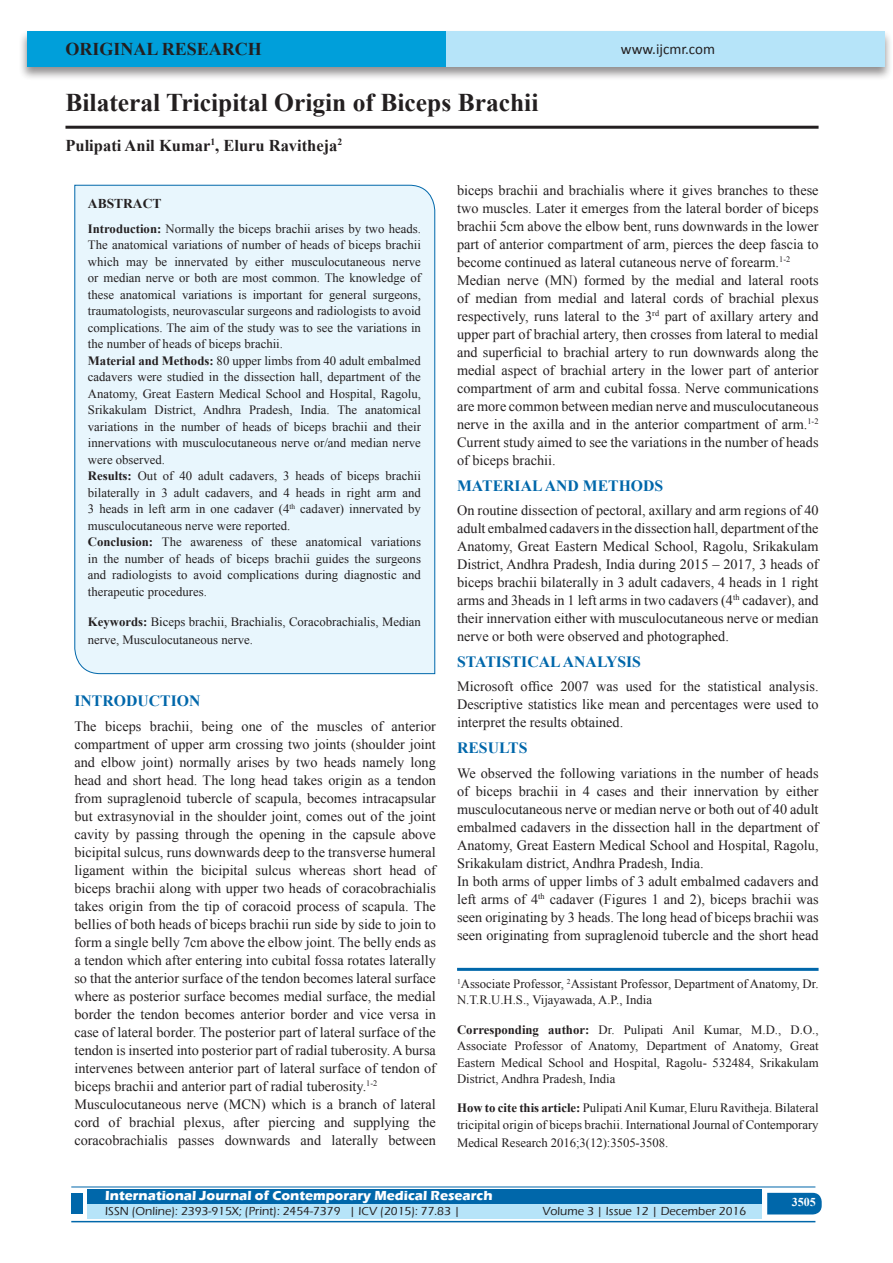
<style>
.page{position:relative;width:893px;height:1263px;background:#fff}
.page>*{position:absolute;margin:0;border:0;box-sizing:border-box;transform-origin:0 0}
.A_Title_New{font:700 25.5px "Times New Roman";color:#231f20}
.AT_new{font:700 18px "Times New Roman";color:#231f20}
.AU-New{font:700 16.5px "Times New Roman";color:#231f20}
.t1{font:700 15.75px "Times New Roman";color:#0067aa}
.t2{font:15px "Calibri";color:#231f20}
.TX_New{font:14.25px/18px "Times New Roman";color:#231f20;text-align:justify}
.t3{font:700 13.5px "Eras ITC";color:#fff}
.t4{font:700 13.5px "Times New Roman";color:#231f20}
.Corresponding{font:12.75px/16.5px "Times New Roman";color:#231f20}
.HTC_new{font:12.75px/16.5px "Times New Roman";color:#231f20}
.Affi_New{font:12.75px/16.5px "Times New Roman";color:#231f20}
.t5{font:500 12px "Eras ITC";color:#231f20}
.t6{font:700 12px "Times New Roman";color:#fff}
.s1{font-weight:700}
</style>
<div class="page">
<div style="left:19px;top:29px;width:874px;height:52px;background:#231f20;opacity:.5"></div>
<div style="left:27px;top:31px;width:858px;height:35px;background:#b6e4f9"></div>
<div style="left:27px;top:31px;width:419px;height:35px;background:#009fda"></div>
<div style="left:87px;top:1189px;width:674px;height:15px;background:#0067aa"></div>
<div style="left:87px;top:1204px;width:674px;height:15px;background:#b6e4f9"></div>
<svg style="left:767px;top:1193px;width:55px;height:21px"></svg>
<hr style="left:71px;top:1186px;width:744px;height:1px;background:#0067aa">
<hr style="left:71px;top:1221px;width:744px;height:1px;background:#0067aa">
<div style="left:71px;top:1193px;width:12px;height:21px;background:#0067aa"></div>
<hr style="left:65px;top:126px;width:754px;height:3px;background:#231f20">
<div style="left:74px;top:184px;width:361px;height:490px;background:#e8f6fd"></div>
<hr style="left:457px;top:968px;width:362px;height:3px;background:#0067aa">
<p class="AT_new" style="left:65px;top:36px;width:198px">ORIGINAL RESEARCH</p>
<p class="A_Title_New" style="left:65px;top:85px;width:474px">Bilateral Tricipital Origin of Biceps Brachii</p>
<p class="AU-New" style="left:65px;top:134px;width:278px">Pulipati Anil Kumar<sup>1</sup>, Eluru Ravitheja<sup>2</sup></p>
<p class="t2" style="left:621px;top:40px;width:96px">www.ijcmr.com</p>
<p class="t4" style="left:88px;top:194px;width:75px">ABSTRACT</p>
<p class="Corresponding" style="left:88px;top:220px;width:335px"><span class="s1">Introduction:</span> Normally the biceps brachii arises by two heads.<br>The anatomical variations of number of heads of biceps brachii which may be innervated by either musculocutaneous nerve or median nerve or both are most common. The knowledge of these anatomical variations is important for general surgeons, traumatologists, neurovascular surgeons and radiologists to avoid complications. The aim of the study was to see the variations in the number of heads of biceps brachii.<br><span class="s1">Material and Methods:</span> 80 upper limbs from 40 adult embalmed cadavers were studied in the dissection hall, department of the Anatomy, Great Eastern Medical School and Hospital, Ragolu, Srikakulam District, Andhra Pradesh, India. The anatomical variations in the number of heads of biceps brachii and their innervations with musculocutaneous nerve or/and median nerve were observed.<br><span class="s1">Results:</span> Out of 40 adult cadavers, 3 heads of biceps brachii bilaterally in 3 adult cadavers, and 4 heads in right arm and 3 heads in left arm in one cadaver (4<sup>th</sup> cadaver) innervated by musculocutaneous nerve were reported.<br><span class="s1">Conclusion:</span> The awareness of these anatomical variations in the number of heads of biceps brachii guides the surgeons and radiologists to avoid complications during diagnostic and therapeutic procedures.</p>
<p class="Corresponding" style="left:88px;top:613px;width:335px;line-height:18px"><span class="s1">Keywords:</span> Biceps brachii, Brachialis, Coracobrachialis, Median nerve, Musculocutaneous nerve.</p>
<h1 class="t1" style="left:74px;top:690px;width:127px">INTRODUCTION</h1>
<p class="TX_New" style="left:74px;top:717px;width:363px">The biceps brachii, being one of the muscles of anterior compartment of upper arm crossing two joints (shoulder joint and elbow joint) normally arises by two heads namely long head and short head. The long head takes origin as a tendon from supraglenoid tubercle of scapula, becomes intracapsular but extrasynovial in the shoulder joint, comes out of the joint cavity by passing through the opening in the capsule above bicipital sulcus, runs downwards deep to the transverse humeral ligament within the bicipital sulcus whereas short head of biceps brachii along with upper two heads of coracobrachialis takes origin from the tip of coracoid process of scapula. The bellies of both heads of biceps brachii run side by side to join to form a single belly 7cm above the elbow joint. The belly ends as a tendon which after entering into cubital fossa rotates laterally so that the anterior surface of the tendon becomes lateral surface where as posterior surface becomes medial surface, the medial border the tendon becomes anterior border and vice versa in case of lateral border. The posterior part of lateral surface of the tendon is inserted into posterior part of radial tuberosity. A bursa intervenes between anterior part of lateral surface of tendon of biceps brachii and anterior part of radial tuberosity.<sup>1-2</sup></p>
<p class="TX_New" style="left:74px;top:1095px;width:363px">Musculocutaneous nerve (MCN) which is a branch of lateral cord of brachial plexus, after piercing and supplying the coracobrachialis passes downwards and laterally between</p>
<p class="TX_New" style="left:457px;top:181px;width:363px">biceps brachii and brachialis where it gives branches to these two muscles. Later it emerges from the lateral border of biceps brachii 5cm above the elbow bent, runs downwards in the lower part of anterior compartment of arm, pierces the deep fascia to become continued as lateral cutaneous nerve of forearm.<sup>1-2</sup></p>
<p class="TX_New" style="left:457px;top:271px;width:363px">Median nerve (MN) formed by the medial and lateral roots of median from medial and lateral cords of brachial plexus respectively, runs lateral to the 3<sup>rd</sup> part of axillary artery and upper part of brachial artery, then crosses from lateral to medial and superficial to brachial artery to run downwards along the medial aspect of brachial artery in the lower part of anterior compartment of arm and cubital fossa. Nerve communications are more common between median nerve and musculocutaneous nerve in the axilla and in the anterior compartment of arm.<sup>1-2<br></sup>Current study aimed to see the variations in the number of heads of biceps brachii.</p>
<h1 class="t1" style="left:457px;top:474px;width:208px">MATERIAL AND METHODS</h1>
<p class="TX_New" style="left:457px;top:501px;width:363px">On routine dissection of pectoral, axillary and arm regions of 40 adult embalmed cadavers in the dissection hall, department of the Anatomy, Great Eastern Medical School, Ragolu, Srikakulam District, Andhra Pradesh, India during 2015 – 2017, 3 heads of biceps brachii bilaterally in 3 adult cadavers, 4 heads in 1 right arms and 3heads in 1 left arms in two cadavers (4<sup>th</sup> cadaver), and their innervation either with musculocutaneous nerve or median nerve or both were observed and photographed.</p>
<h1 class="t1" style="left:457px;top:651px;width:185px">STATISTICAL ANALYSIS</h1>
<p class="TX_New" style="left:457px;top:677px;width:363px">Microsoft office 2007 was used for the statistical analysis.<br>Descriptive statistics like mean and percentages were used to interpret the results obtained.</p>
<h1 class="t1" style="left:457px;top:737px;width:72px">RESULTS</h1>
<p class="TX_New" style="left:457px;top:763px;width:363px">We observed the following variations in the number of heads of biceps brachii in 4 cases and their innervation by either musculocutaneous nerve or median nerve or both out of 40 adult embalmed cadavers in the dissection hall in the department of Anatomy, Great Eastern Medical School and Hospital, Ragolu, Srikakulam district, Andhra Pradesh, India.</p>
<p class="TX_New" style="left:457px;top:871px;width:363px">In both arms of upper limbs of 3 adult embalmed cadavers and left arms of 4<sup>th</sup> cadaver (Figures 1 and 2), biceps brachii was seen originating by 3 heads. The long head of biceps brachii was seen originating from supraglenoid tubercle and the short head</p>
<p class="Affi_New" style="left:457px;top:975px;width:363px"><sup>1</sup>Associate Professor, <sup>2</sup>Assistant Professor, Department of Anatomy, Dr.<br>N.T.R.U.H.S., Vijayawada, A.P., India</p>
<p class="Corresponding" style="left:457px;top:1021px;width:363px;text-align:justify"><span class="s1">Corresponding author:</span> Dr. Pulipati Anil Kumar, M.D., D.O., Associate Professor of Anatomy, Department of Anatomy, Great Eastern Medical School and Hospital, Ragolu- 532484, Srikakulam District, Andhra Pradesh, India</p>
<p class="HTC_new" style="left:457px;top:1100px;width:363px"><span class="s1">How to cite this article:</span> Pulipati Anil Kumar, Eluru Ravitheja. Bilateral tricipital origin of biceps brachii. International Journal of Contemporary</p>
<p class="HTC_new" style="left:457px;top:1134px;width:213px">Medical Research 2016;3(12):3505-3508.</p>
<p class="t3" style="left:105px;top:1188px;width:389px">International Journal of Contemporary Medical Research</p>
<p class="t5" style="left:105px;top:1204px;width:356px">ISSN (Online): 2393-915X; (Print): 2454-7379 | ICV (2015): 77.83 |</p>
<p class="t5" style="left:542px;top:1204px;width:205px">Volume 3 | Issue 12 | December 2016</p>
<h4 class="t6" style="left:792px;top:1194px;width:25px">3505</h4>
</div>
